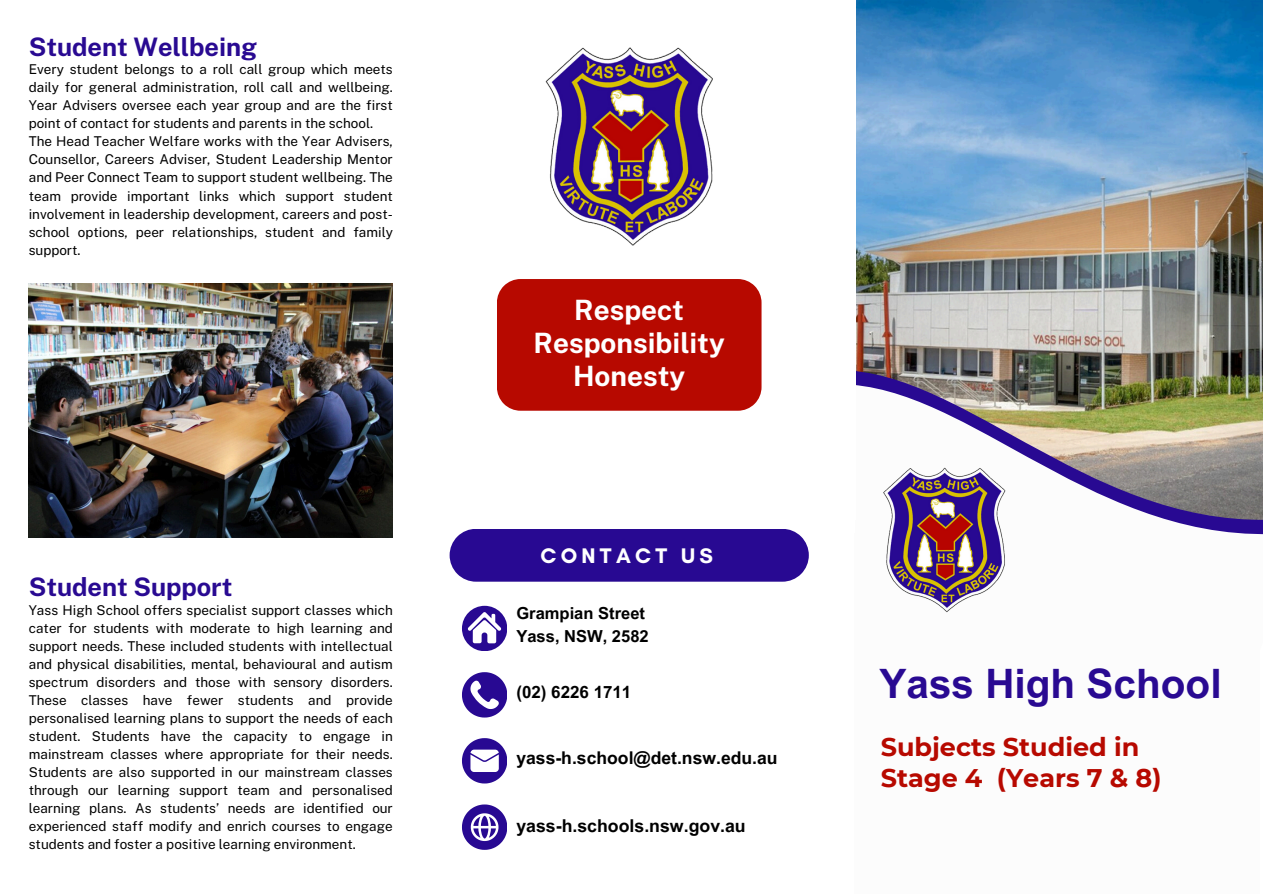
<style>
.page{position:relative;width:1263px;height:894px;background:#fff}
.page>*{position:absolute;margin:0;border:0;box-sizing:border-box;transform-origin:0 0}
.t1{font:700 40.5px "Arial MT Pro";color:#290a92}
.t2{font:700 28.05px/32.7px "Public Sans";color:#fff;text-align:center}
.t3{font:700 25.5px/31.5px "Montserrat";color:#b70900}
.t4{font:700 25.5px "Public Sans";color:#290a92}
.t5{font:700 21.45px "Glacial Indifference";letter-spacing:.2em;color:#fff}
.t6{font:700 17.7px "Arial MT Pro";color:#000}
.t7{font:700 17.55px "Arial MT Pro";color:#000}
.t8{font:700 16.95px "Arial MT Pro";color:#000}
.t9{font:700 16.5px/22.5px "Arial MT Pro";color:#000}
.t10{font:13.5px/18px "Public Sans";color:#000;text-align:justify}
</style>
<div class="page">
<div style="left:450px;top:529px;width:308px;height:52px;background:#280992"></div>
<svg style="left:462px;top:804px;width:45px;height:45px"></svg>
<svg style="left:462px;top:605px;width:45px;height:45px"></svg>
<svg style="left:462px;top:672px;width:45px;height:45px"></svg>
<svg style="left:462px;top:738px;width:45px;height:45px"></svg>
<img style="left:545px;top:47px;width:168px;height:199px">
<img style="left:29px;top:283px;width:364px;height:254px">
<img style="left:856px;top:0;width:407px;height:300px">
<svg style="left:758px;top:300px;width:505px;height:282px;background:#b4b2b1"></svg>
<img style="left:760px;top:315px;width:503px;height:267px">
<div style="left:739px;top:247px;width:117px;height:272px;background:#fff"></div>
<img style="left:879px;top:466px;width:130px;height:147px">
<div style="left:497px;top:279px;width:264px;height:131px;background:#b70900"></div>
<p class="t4" style="left:29px;top:31px;width:230px">Student Wellbeing</p>
<p class="t10" style="left:29px;top:60px;width:366px">Every student belongs to a roll call group which meets daily for general administration, roll call and wellbeing.<br>Year Advisers oversee each year group and are the first point of contact for students and parents in the school.</p>
<h3 class="t10" style="left:29px;top:132px;width:366px">The Head Teacher Welfare works with the Year Advisers, Counsellor, Careers Adviser, Student Leadership Mentor and Peer Connect Team to support student wellbeing. The team provide important links which support student involvement in leadership development, careers and post&shy;school options, peer relationships, student and family support.</h3>
<p class="t4" style="left:29px;top:571px;width:205px">Student Support</p>
<h4 class="t10" style="left:29px;top:601px;width:366px">Yass High School offers specialist support classes which cater for students with moderate to high learning and support needs. These included students with intellectual and physical disabilities, mental, behavioural and autism spectrum disorders and those with sensory disorders.<br>These classes have fewer students and provide personalised learning plans to support the needs of each student. Students have the capacity to engage in mainstream classes where appropriate for their needs.<br>Students are also supported in our mainstream classes through our learning support team and personalised learning plans. As students’ needs are identified our experienced staff modify and enrich courses to engage students and foster a positive learning environment.</h4>
<p class="t2" style="left:534px;top:294px;width:193px">Respect<br>Responsibility<br>Honesty</p>
<h2 class="t5" style="left:540px;top:542px;width:174px">CONTACT US</h2>
<p class="t9" style="left:516px;top:604px;width:134px">Grampian Street<br>Yass, NSW, 2582</p>
<p class="t8" style="left:516px;top:685px;width:116px">(02) 6226 1711</p>
<p class="t7" style="left:516px;top:751px;width:263px">yass-h.school@det.nsw.edu.au</p>
<h2 class="t6" style="left:516px;top:818px;width:231px">yass-h.schools.nsw.gov.au</h2>
<h2 class="t1" style="left:879px;top:668px;width:344px">Yass High School</h2>
<p class="t3" style="left:881px;top:730px;width:282px">Subjects Studied in<br>Stage 4 (Years 7 &amp; 8)</p>
</div>
